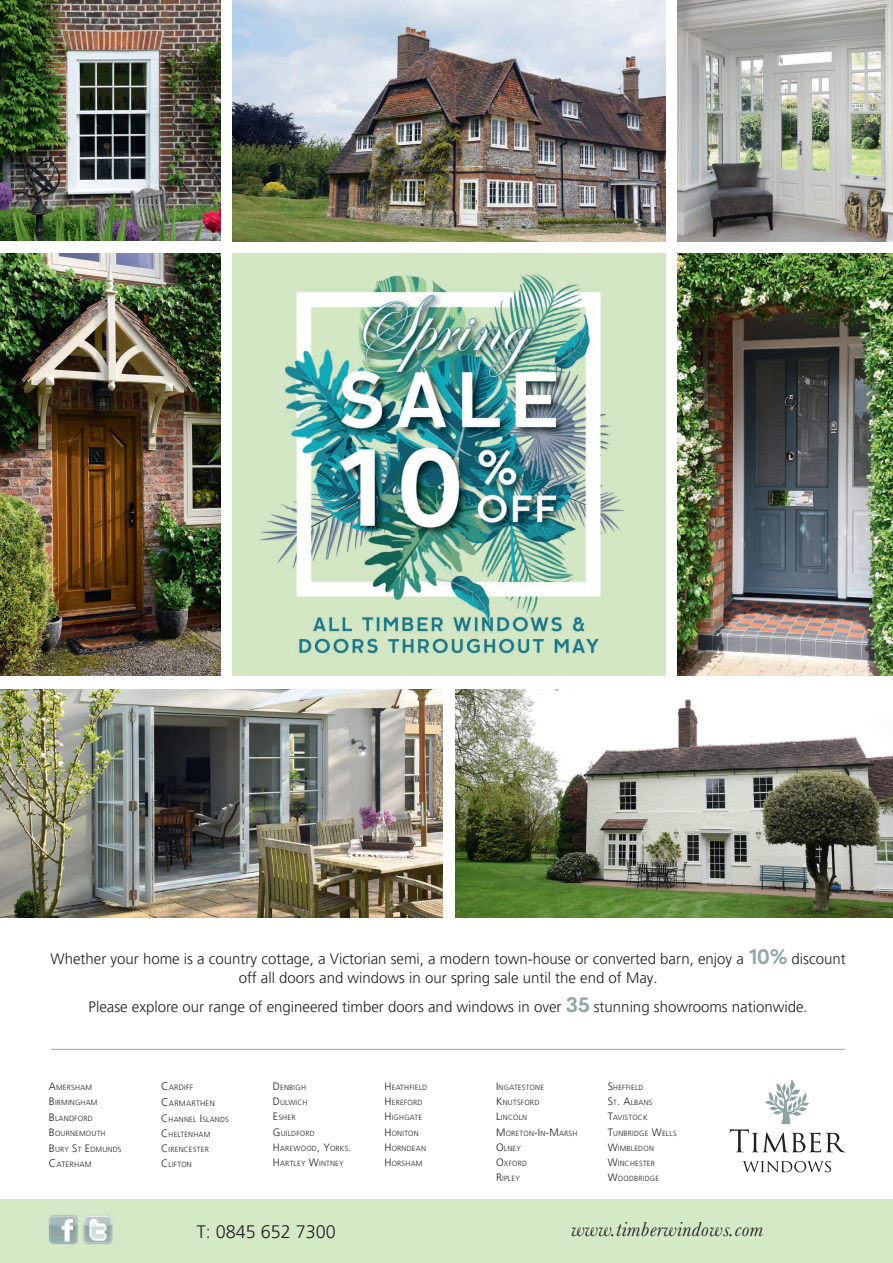
<style>
.page{position:relative;width:893px;height:1263px;background:#fff}
.page>*{position:absolute;margin:0;border:0;box-sizing:border-box;transform-origin:0 0}
.t1{font:italic 21px "Baskerville";letter-spacing:.02em;color:#231f20}
.t2{font:300 18px "Frutiger LT Pro";color:#231f20}
.t3{font:300 15px/19.6px "Frutiger LT Pro";color:#231f20;text-align:center}
.t4{font:300 7.8px "Frutiger LT Pro";letter-spacing:.03em;color:#231f20}
.t5{font:300 7.65px "Frutiger LT Pro";letter-spacing:.03em;color:#231f20}
.t6{font:300 7.5px "Frutiger LT Pro";letter-spacing:.03em;color:#231f20}
.t7{font:300 7.35px/15.1px "Frutiger LT Pro";letter-spacing:.03em;color:#231f20}
.s1{font-family:"Kaleko 205";font-weight:700;font-size:19.5px;color:#90a7ab}
.s2{font-size:10.65px}
.s3{font-size:11.1px}
</style>
<div class="page">
<div style="left:0;top:1199px;width:893px;height:64px;background:#d4e9c6"></div>
<svg style="left:742px;top:1161px;width:89px;height:11px"></svg>
<svg style="left:730px;top:1079px;width:116px;height:73px"></svg>
<img style="left:233px;top:254px;width:432px;height:422px">
<img style="left:678px;top:0;width:215px;height:241px">
<img style="left:233px;top:0;width:432px;height:241px">
<img style="left:0;top:0;width:220px;height:241px">
<img style="left:455px;top:689px;width:438px;height:228px">
<img style="left:0;top:689px;width:443px;height:228px">
<img style="left:0;top:254px;width:220px;height:422px">
<img style="left:678px;top:254px;width:215px;height:422px">
<hr style="left:51px;top:1049px;width:794px;height:1px;background:#90a7ab">
<img style="left:49px;top:1214px;width:64px;height:31px">
<h3 class="t3" style="left:51px;top:949px;width:797px">Whether your home is a country cottage, a Victorian semi, a modern town-house or converted barn, enjoy a <span class="s1">10%</span> discount off all doors and windows in our spring sale until the end of May.</h3>
<h3 class="t3" style="left:89px;top:997px;width:721px">Please explore our range of engineered timber doors and windows in over <span class="s1">35</span> stunning showrooms nationwide.</h3>
<p class="t7" style="left:49px;top:1080px;width:50px"><span class="s2">A</span>MERSHAM<br><span class="s2">B</span>IRMINGHAM</p>
<p class="t6" style="left:49px;top:1113px;width:45px"><span class="s2">B</span>LANDFORD</p>
<p class="t7" style="left:49px;top:1125px;width:74px;line-height:15.8px"><span class="s2">B</span>OURNEMOUTH<br><span class="s2">B</span>URY <span class="s2">S</span>T <span class="s2">E</span>DMUNDS</p>
<p class="t5" style="left:49px;top:1160px;width:44px"><span class="s3">C</span>ATERHAM</p>
<p class="t5" style="left:161px;top:1083px;width:33px"><span class="s3">C</span>ARDIFF</p>
<p class="t4" style="left:161px;top:1099px;width:55px"><span class="s3">C</span>ARMARTHEN</p>
<p class="t7" style="left:161px;top:1111px;width:69px"><span class="s2">C</span>HANNEL <span class="s2">I</span>SLANDS<br><span class="s2">C</span>HELTENHAM<br><span class="s2">C</span>IRENCESTER<br><span class="s2">C</span>LIFTON</p>
<p class="t7" style="left:273px;top:1080px;width:80px"><span class="s2">D</span>ENBIGH<br><span class="s2">D</span>ULWICH<br><span class="s2">E</span>SHER<br><span class="s2">G</span>UILDFORD<br><span class="s2">H</span>AREWOOD<span class="s2">, Y</span>ORKS<span class="s2">.<br>H</span>ARTLEY <span class="s2">W</span>INTNEY</p>
<p class="t7" style="left:384px;top:1080px;width:44px"><span class="s2">H</span>EATHFIELD<br><span class="s2">H</span>EREFORD<br><span class="s2">H</span>IGHGATE<br><span class="s2">H</span>ONITON<br><span class="s2">H</span>ORNDEAN<br><span class="s2">H</span>ORSHAM</p>
<p class="t7" style="left:496px;top:1080px;width:83px"><span class="s2">I</span>NGATESTONE<br><span class="s2">K</span>NUTSFORD<br><span class="s2">L</span>INCOLN<br><span class="s2">M</span>ORETON<span class="s2">-I</span>N<span class="s2">-M</span>ARSH<br><span class="s2">O</span>LNEY<br><span class="s2">O</span>XFORD<br><span class="s2">R</span>IPLEY</p>
<p class="t7" style="left:608px;top:1080px;width:71px"><span class="s2">S</span>HEFFIELD<br><span class="s2">S</span>T<span class="s2">. A</span>LBANS<br><span class="s2">T</span>AVISTOCK<br><span class="s2">T</span>UNBRIDGE <span class="s2">W</span>ELLS<br><span class="s2">W</span>IMBLEDON<br><span class="s2">W</span>INCHESTER<br><span class="s2">W</span>OODBRIDGE</p>
<h2 class="t2" style="left:197px;top:1221px;width:141px">T: 0845 652 7300</h2>
<h1 class="t1" style="left:571px;top:1215px;width:193px">www.timberwindows.com</h1>
</div>
